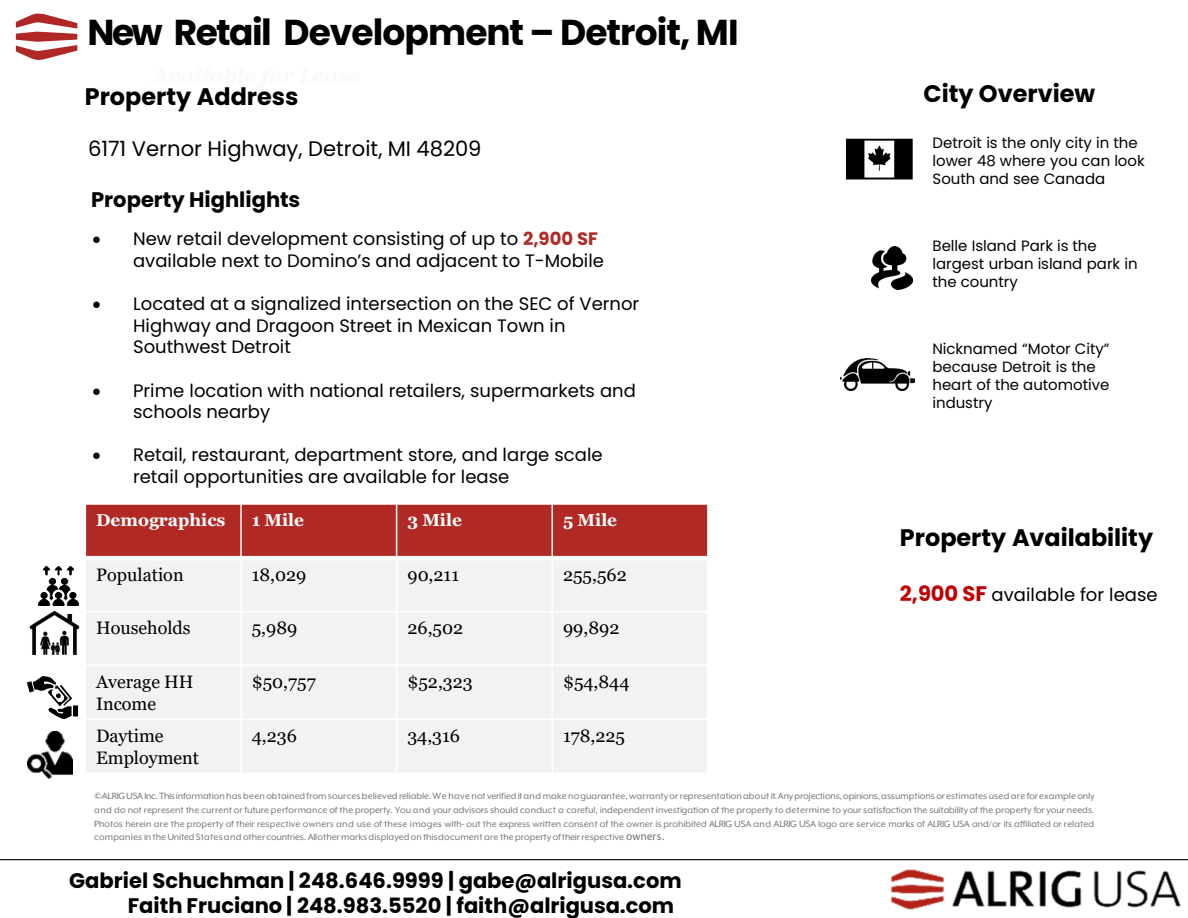
<style>
.page{position:relative;width:1188px;height:918px;background:#fff}
.page>*{position:absolute;margin:0;border:0;box-sizing:border-box;transform-origin:0 0}
.t1{font:700 36px "Poppins";letter-spacing:-.025em;color:#000}
.t2{font:700 24px "Poppins";color:#000}
.t3{font:700 21px "Poppins";color:#000}
.t4{font:21px "Poppins";color:#000}
.t5{font:18px/21.6px "Poppins";color:#000}
.t6{font:18px/21.6px "Georgia";color:#000}
.t7{font:700 17.25px "Georgia";color:#fff}
.t8{font:15px/18px "Poppins";color:#000}
.t9{font:10.5px/13.6px "Mr Eaves XL Mod OT";letter-spacing:.005em;color:#757679;text-align:justify}
.s1{font-weight:700;color:#b02925}
.s2{font-weight:700;font-size:21px;color:#c00000}
.s3{font-family:"Lucida Sans Unicode"}
</style>
<div class="page">
<svg style="left:16px;top:13px;width:61px;height:47px"></svg>
<hr style="left:0;top:859px;width:1188px;height:1px;background:#000">
<img style="left:880px;top:859px;width:308px;height:51px">
<img style="left:27px;top:676px;width:50px;height:42px">
<img style="left:29px;top:611px;width:51px;height:44px">
<img style="left:39px;top:566px;width:39px;height:40px">
<img style="left:27px;top:732px;width:45px;height:47px">
<div style="left:85px;top:504px;width:156px;height:54px;background:#b02925"></div>
<div style="left:241px;top:504px;width:156px;height:54px;background:#b02925"></div>
<div style="left:397px;top:504px;width:155px;height:54px;background:#b02925"></div>
<div style="left:552px;top:504px;width:156px;height:54px;background:#b02925"></div>
<div style="left:85px;top:558px;width:156px;height:54px;background:#f2f2f2"></div>
<div style="left:241px;top:558px;width:156px;height:54px;background:#f2f2f2"></div>
<div style="left:397px;top:558px;width:155px;height:54px;background:#f2f2f2"></div>
<div style="left:552px;top:558px;width:156px;height:54px;background:#f2f2f2"></div>
<div style="left:85px;top:612px;width:156px;height:53px;background:#f2f2f2"></div>
<div style="left:241px;top:612px;width:156px;height:53px;background:#f2f2f2"></div>
<div style="left:397px;top:612px;width:155px;height:53px;background:#f2f2f2"></div>
<div style="left:552px;top:612px;width:156px;height:53px;background:#f2f2f2"></div>
<div style="left:85px;top:665px;width:156px;height:54px;background:#f2f2f2"></div>
<div style="left:241px;top:665px;width:156px;height:54px;background:#f2f2f2"></div>
<div style="left:397px;top:665px;width:155px;height:54px;background:#f2f2f2"></div>
<div style="left:552px;top:665px;width:156px;height:54px;background:#f2f2f2"></div>
<div style="left:85px;top:719px;width:156px;height:54px;background:#f2f2f2"></div>
<div style="left:241px;top:719px;width:156px;height:54px;background:#f2f2f2"></div>
<div style="left:397px;top:719px;width:155px;height:54px;background:#f2f2f2"></div>
<div style="left:552px;top:719px;width:156px;height:54px;background:#f2f2f2"></div>
<hr style="left:240px;top:503px;width:2px;height:271px;background:#fff">
<hr style="left:396px;top:503px;width:1px;height:271px;background:#fff">
<hr style="left:551px;top:503px;width:2px;height:271px;background:#fff">
<hr style="left:85px;top:556px;width:624px;height:4px;background:#fff">
<hr style="left:85px;top:611px;width:624px;height:1px;background:#fff">
<hr style="left:85px;top:664px;width:624px;height:2px;background:#fff">
<hr style="left:85px;top:718px;width:624px;height:2px;background:#fff">
<hr style="left:85px;top:503px;width:1px;height:271px;background:#fff">
<hr style="left:707px;top:503px;width:2px;height:271px;background:#fff">
<hr style="left:85px;top:503px;width:624px;height:2px;background:#fff">
<img style="left:846px;top:138px;width:67px;height:42px">
<img style="left:871px;top:246px;width:42px;height:43px">
<img style="left:840px;top:358px;width:74px;height:32px">
<h2 class="t1" style="left:88px;top:12px;width:653px">New Retail Development – Detroit, MI</h2>
<p class="t2" style="left:85px;top:82px;width:215px">Property Address</p>
<p class="t4" style="left:88px;top:137px;width:395px">6171 Vernor Highway, Detroit, MI 48209</p>
<p class="t3" style="left:91px;top:187px;width:211px">Property Highlights</p>
<p class="t5" style="left:133px;top:228px;width:473px;text-indent:-40px">• New retail development consisting of up to <span class="s1">2,900 SF </span>available next to Domino’s and adjacent to T-Mobile</p>
<p class="t5" style="left:133px;top:293px;width:508px;text-indent:-40px">• Located at a signalized intersection on the SEC of Vernor<br>Highway and Dragoon Street in Mexican Town in<br>Southwest Detroit</p>
<p class="t5" style="left:133px;top:380px;width:504px;text-indent:-40px">• Prime location with national retailers, supermarkets and schools nearby</p>
<p class="t5" style="left:133px;top:444px;width:471px;text-indent:-40px">• Retail, restaurant, department store, and large scale retail opportunities are available for lease</p>
<p class="t7" style="left:96px;top:509px;width:131px">Demographics</p>
<p class="t7" style="left:252px;top:509px;width:54px">1 Mile</p>
<p class="t7" style="left:407px;top:509px;width:56px">3 Mile</p>
<p class="t7" style="left:563px;top:509px;width:56px">5 Mile</p>
<p class="t6" style="left:96px;top:564px;width:89px">Population</p>
<p class="t6" style="left:252px;top:564px;width:56px">18,029</p>
<p class="t6" style="left:407px;top:564px;width:53px">90,211</p>
<p class="t6" style="left:563px;top:564px;width:65px">255,562</p>
<p class="t6" style="left:96px;top:618px;width:96px">Households</p>
<p class="t6" style="left:252px;top:618px;width:47px">5,989</p>
<p class="t6" style="left:407px;top:618px;width:57px">26,502</p>
<p class="t6" style="left:563px;top:618px;width:58px">99,892</p>
<p class="t6" style="left:96px;top:671px;width:99px">Average HH<br>Income</p>
<p class="t6" style="left:252px;top:671px;width:65px">$50,757</p>
<p class="t6" style="left:407px;top:671px;width:67px">$52,323</p>
<p class="t6" style="left:563px;top:671px;width:68px">$54,844</p>
<p class="t6" style="left:96px;top:725px;width:104px">Daytime<br>Employment</p>
<p class="t6" style="left:252px;top:725px;width:47px">4,236</p>
<p class="t6" style="left:407px;top:725px;width:54px">34,316</p>
<p class="t6" style="left:563px;top:725px;width:64px">178,225</p>
<p class="t2" style="left:924px;top:80px;width:173px">City Overview</p>
<p class="t8" style="left:933px;top:134px;width:214px">Detroit is the only city in the lower 48 where you can look<br>South and see Canada</p>
<p class="t8" style="left:933px;top:237px;width:207px">Belle Island Park is the largest urban island park in the country</p>
<p class="t8" style="left:933px;top:340px;width:179px">Nicknamed “Motor City” because Detroit is the heart of the automotive industry</p>
<p class="t2" style="left:900px;top:524px;width:255px">Property Availability</p>
<p class="t5" style="left:900px;top:584px;width:259px"><span class="s2">2,900 SF</span> available for lease</p>
<p class="t9" style="left:94px;top:789px;width:1002px">©ALRIGUSAInc.Thisinformationhas been obtainedfromsourcesbelieved reliable.We have not verifieditand makenoguarantee,warrantyorrepresentationaboutit.Anyprojections,opinions,assumptionsorestimates usedare forexampleonly and do not represent the current or future performance of the property. You and your advisors should conduct a careful, independent investigation of the property to determine to your satisfaction the suitability of the property for your needs.<br>Photos herein are the property of their respective owners and use of these images with- out the express written consent of the owner is prohibited ALRIG USA and ALRIG USA logo are service marks of ALRIG USA and/or its affiliated or related companies intheUnitedStatesand other countries. Allothermarks displayedon thisdocument are theproperty oftheirrespective <span class="s3">owners.</span></p>
<p class="t3" style="left:69px;top:868px;width:614px">Gabriel Schuchman | 248.646.9999 | gabe@alrigusa.com</p>
<p class="t3" style="left:128px;top:893px;width:548px">Faith Fruciano | 248.983.5520 | faith@alrigusa.com</p>
</div>
